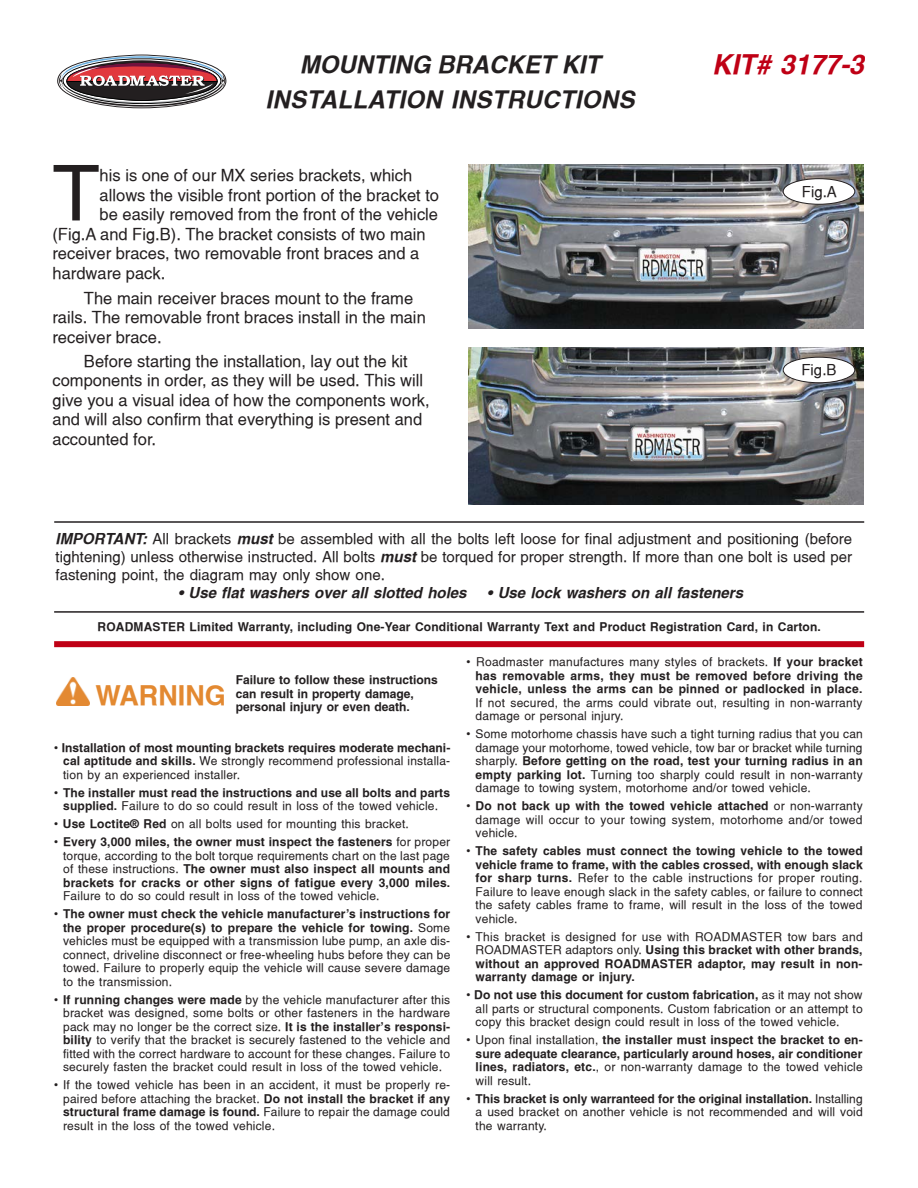
<style>
.page{position:relative;width:918px;height:1188px;background:#fff}
.page>*{position:absolute;margin:0;border:0;box-sizing:border-box;transform-origin:0 0}
.t1{font:77.1px "Switzerland";color:#231f20}
.t2{font:italic 700 27px "Switzerland";color:#bf0015}
.t3{font:700 27px "Switzerland";color:#e38931}
.t4{font:italic 700 24px/34.3px "Switzerland";letter-spacing:.015em;color:#231f20;text-align:center}
.t5{font:16.5px/19.5px "Switzerland";color:#231f20}
.Helv_10pt{font:15px/18px "Switzerland";color:#231f20;text-align:justify}
.t6{font:italic 700 15px "Switzerland";color:#231f20}
.t7{font:12px/13.5px "Switzerland";letter-spacing:.015em;color:#231f20;text-align:justify}
.t8{font:700 12px/13.5px "Switzerland";letter-spacing:.01em;color:#231f20;text-align:justify}
.s1{font-weight:700;font-style:italic}
.s2{font-weight:700}
.s3{font-weight:400}
</style>
<div class="page">
<img style="left:468px;top:165px;width:396px;height:164px">
<img style="left:468px;top:347px;width:396px;height:158px">
<div style="left:783px;top:179px;width:72px;height:25px;background:#fff;border-radius:50%"></div>
<div style="left:783px;top:178px;width:72px;height:26px;border:1px solid #231f20;border-radius:50%"></div>
<div style="left:783px;top:357px;width:72px;height:26px;background:#fff;border-radius:50%"></div>
<div style="left:783px;top:357px;width:72px;height:26px;border:1px solid #231f20;border-radius:50%"></div>
<div style="left:54px;top:641px;width:810px;height:6px;background:#bf0015"></div>
<hr style="left:54px;top:611px;width:810px;height:2px;background:#231f20">
<hr style="left:54px;top:521px;width:810px;height:2px;background:#231f20">
<img style="left:57px;top:678px;width:33px;height:27px">
<svg style="left:57px;top:55px;width:170px;height:54px"></svg>
<p class="t4" style="left:266px;top:47px;width:370px">MOUNTING BRACKET KIT<br>INSTALLATION INSTRUCTIONS</p>
<p class="t1" style="left:52px;top:147px;width:49px">T</p>
<p class="t5" style="left:100px;top:166px;width:314px">his is one of our MX series brackets, which</p>
<p class="t5" style="left:100px;top:185px;width:341px">allows the visible front portion of the bracket to</p>
<p class="t5" style="left:100px;top:205px;width:340px">be easily removed from the front of the vehicle</p>
<p class="t5" style="left:52px;top:224px;width:375px">(Fig.A and Fig.B). The bracket consists of two main</p>
<p class="t5" style="left:52px;top:244px;width:368px">receiver braces, two removable front braces and a</p>
<p class="t5" style="left:52px;top:263px;width:114px">hardware pack.</p>
<p class="t5" style="left:52px;top:288px;width:375px;text-indent:31px">The main receiver braces mount to the frame rails. The removable front braces install in the main receiver brace.</p>
<p class="t5" style="left:52px;top:351px;width:379px;text-indent:31px">Before starting the installation, lay out the kit components in order, as they will be used. This will give you a visual idea of how the components work, and will also confirm that everything is present and accounted for.</p>
<h2 class="t2" style="left:712px;top:49px;width:154px">KIT# 3177-3</h2>
<p class="Helv_10pt" style="left:802px;top:182px;width:37px">Fig.A</p>
<p class="Helv_10pt" style="left:801px;top:361px;width:37px">Fig.B</p>
<p class="Helv_10pt" style="left:56px;top:530px;width:798px"><span class="s1">IMPORTANT:</span> All brackets <span class="s1">must</span> be assembled with all the bolts left loose for final adjustment and positioning (before tightening) unless otherwise instructed. All bolts <span class="s1">must</span> be torqued for proper strength. If more than one bolt is used per fastening point, the diagram may only show one.</p>
<p class="t6" style="left:178px;top:584px;width:290px">• Use flat washers over all slotted holes</p>
<p class="t6" style="left:487px;top:584px;width:257px">• Use lock washers on all fasteners</p>
<p class="t8" style="left:98px;top:619px;width:725px">ROADMASTER Limited Warranty, including One-Year Conditional Warranty Text and Product Registration Card, in Carton.</p>
<p class="t7" style="left:476px;top:655px;width:389px;text-indent:-9px">• Roadmaster manufactures many styles of brackets. <span class="s2">If your bracket has removable arms, they must be removed before driving the vehicle, unless the arms can be pinned or padlocked in place.<br></span>If not secured, the arms could vibrate out, resulting in non-warranty damage or personal injury.</p>
<p class="t7" style="left:476px;top:727px;width:389px;text-indent:-9px">• Some motorhome chassis have such a tight turning radius that you can damage your motorhome, towed vehicle, tow bar or bracket while turning sharply. <span class="s2">Before getting on the road, test your turning radius in an empty parking lot.</span> Turning too sharply could result in non-warranty damage to towing system, motorhome and/or towed vehicle.</p>
<p class="t7" style="left:476px;top:799px;width:389px;text-indent:-9px">• <span class="s2">Do not back up with the towed vehicle attached</span> or non-warranty damage will occur to your towing system, motorhome and/or towed vehicle.</p>
<p class="t7" style="left:476px;top:844px;width:389px;text-indent:-9px">• <span class="s2">The safety cables must connect the towing vehicle to the towed vehicle frame to frame, with the cables crossed, with enough slack for sharp turns.</span> Refer to the cable instructions for proper routing.<br>Failure to leave enough slack in the safety cables, or failure to connect the safety cables frame to frame, will result in the loss of the towed vehicle.</p>
<p class="t8" style="left:476px;top:930px;width:389px;text-indent:-9px"><span class="s3">• This bracket is designed for use with ROADMASTER tow bars and ROADMASTER adaptors only.</span> Using this bracket with other brands, without an approved ROADMASTER adaptor, may result in non&shy;warranty damage or injury.</p>
<p class="t7" style="left:476px;top:988px;width:389px;text-indent:-9px">• <span class="s2">Do not use this document for custom fabrication,</span> as it may not show all parts or structural components. Custom fabrication or an attempt to copy this bracket design could result in loss of the towed vehicle.</p>
<p class="t8" style="left:476px;top:1033px;width:389px;text-indent:-9px"><span class="s3">• Upon final installation,</span> the installer must inspect the bracket to en&shy;sure adequate clearance, particularly around hoses, air conditioner lines, radiators, etc.<span class="s3">, or non-warranty damage to the towed vehicle will result.</span></p>
<p class="t7" style="left:476px;top:1092px;width:389px;text-indent:-9px">• <span class="s2">This bracket is only warranteed for the original installation.</span> Installing a used bracket on another vehicle is not recommended and will void the warranty.</p>
<p class="t8" style="left:236px;top:673px;width:203px">Failure to follow these instructions can result in property damage,</p>
<p class="t3" style="left:95px;top:679px;width:132px">WARNING</p>
<p class="t8" style="left:236px;top:700px;width:176px">personal injury or even death.</p>
<p class="t8" style="left:63px;top:741px;width:389px;text-indent:-9px"><span class="s3">•</span> Installation of most mounting brackets requires moderate mechani&shy;cal aptitude and skills. <span class="s3">We strongly recommend professional installa&shy;tion by an experienced installer.</span></p>
<p class="t8" style="left:54px;top:786px;width:397px;text-align:center"><span class="s3">•</span> The installer must read the instructions and use all bolts and parts supplied. <span class="s3">Failure to do so could result in loss of the towed vehicle.</span></p>
<p class="t7" style="left:54px;top:817px;width:356px">• <span class="s2">Use Loctite® Red</span> on all bolts used for mounting this bracket.</p>
<p class="t7" style="left:63px;top:835px;width:389px;text-indent:-9px">• <span class="s2">Every 3,000 miles, the owner must inspect the fasteners</span> for proper torque, according to the bolt torque requirements chart on the last page of these instructions. <span class="s2">The owner must also inspect all mounts and brackets for cracks or other signs of fatigue every 3,000 miles.<br></span>Failure to do so could result in loss of the towed vehicle.</p>
<p class="t7" style="left:63px;top:907px;width:389px;text-indent:-9px">• <span class="s2">The owner must check the vehicle manufacturer's instructions for the proper procedure(s) to prepare the vehicle for towing.</span> Some vehicles must be equipped with a transmission lube pump, an axle dis&shy;connect, driveline disconnect or free-wheeling hubs before they can be towed. Failure to properly equip the vehicle will cause severe damage to the transmission.</p>
<p class="t7" style="left:63px;top:993px;width:389px;text-indent:-9px">• <span class="s2">If running changes were made</span> by the vehicle manufacturer after this bracket was designed, some bolts or other fasteners in the hardware pack may no longer be the correct size. <span class="s2">It is the installer’s responsi&shy;bility</span> to verify that the bracket is securely fastened to the vehicle and fitted with the correct hardware to account for these changes. Failure to securely fasten the bracket could result in loss of the towed vehicle.</p>
<p class="t7" style="left:63px;top:1078px;width:389px;text-indent:-9px">• If the towed vehicle has been in an accident, it must be properly re&shy;paired before attaching the bracket. <span class="s2">Do not install the bracket if any structural frame damage is found.</span> Failure to repair the damage could result in the loss of the towed vehicle.</p>
</div>
